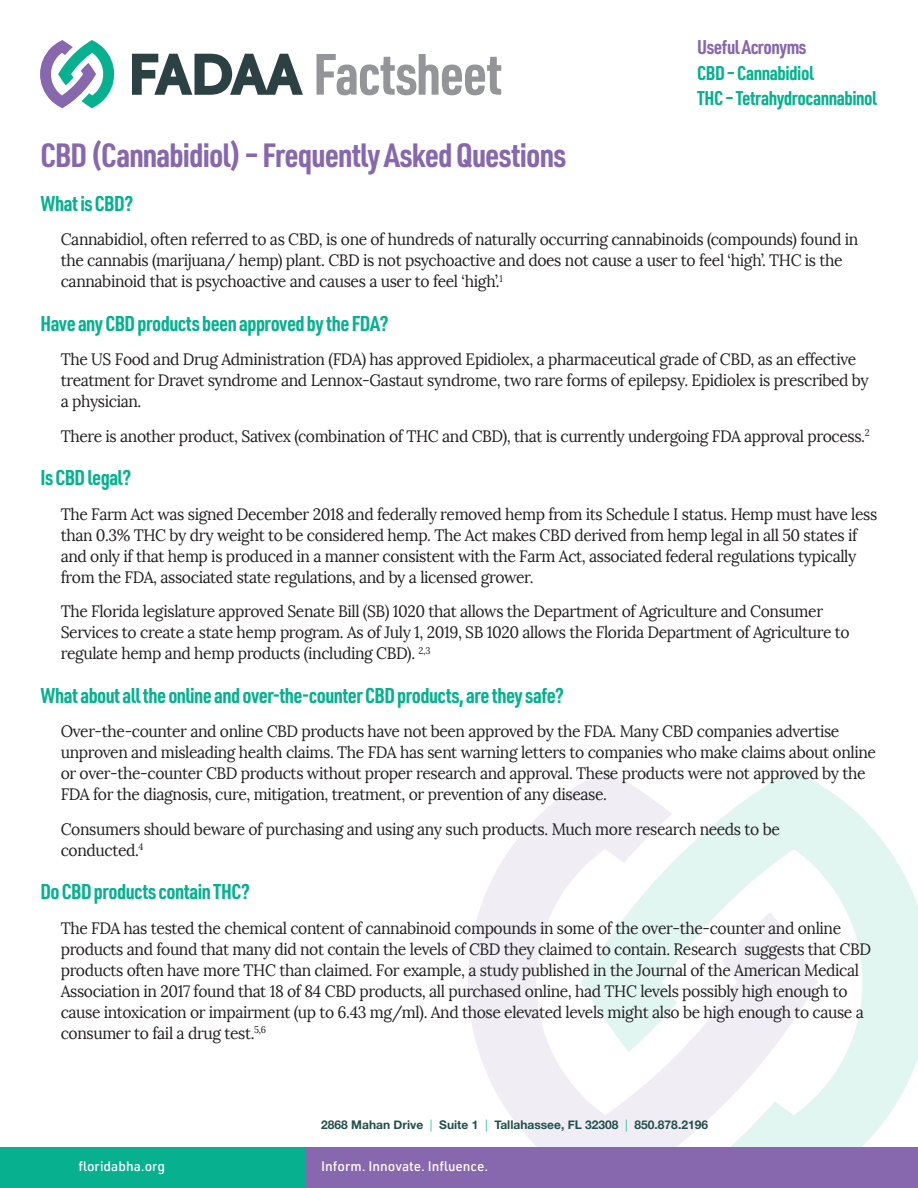
<style>
.page{position:relative;width:918px;height:1188px;background:#fff}
.page>*{position:absolute;margin:0;border:0;box-sizing:border-box;transform-origin:0 0}
.t1{font:700 57px "URWDIN Cond";letter-spacing:-.025em;color:#939598}
.t2{font:700 33px "URWDIN Cond";letter-spacing:-.025em;color:#8768ae}
.subhead{font:700 21px "URWDIN Cond";letter-spacing:-.025em;color:#07b18f}
.subhead-2{font:700 19.5px/25.5px "URWDIN Cond";letter-spacing:-.025em;color:#07b18f}
.body{font:16.5px/21px "Lora";letter-spacing:-.025em;color:#231f20;scale:.95 1}
.t3{font:500 13.5px "URWDIN";color:#fff}
.t4{font:700 12px "Helvetica Neue";color:#22504c}
.s1{color:#8768ae}
.s2{font-weight:300;color:#07b18f}
</style>
<div class="page">
<svg style="left:818px;top:783px;width:100px;height:365px;fill:#e1f5f1"></svg>
<svg style="left:468px;top:769px;width:350px;height:379px"></svg>
<svg style="left:40px;top:40px;width:74px;height:68px"></svg>
<svg style="left:132px;top:54px;width:171px;height:41px"></svg>
<div style="left:0;top:1148px;width:375px;height:40px;background:#07b18f"></div>
<div style="left:306px;top:1148px;width:612px;height:40px;background:#8768ae"></div>
<p class="t1" style="left:313px;top:36px;width:191px">Factsheet</p>
<p class="subhead-2" style="left:697px;top:34px;width:118px"><span class="s1">Useful Acronyms<br></span>CBD – Cannabidiol</p>
<p class="subhead-2" style="left:697px;top:85px;width:181px">THC – Tetrahydrocannabinol</p>
<p class="t2" style="left:40px;top:133px;width:527px">CBD (Cannabidiol) – Frequently Asked Questions</p>
<p class="subhead" style="left:40px;top:189px;width:94px">What is CBD?</p>
<p class="body" style="left:61px;top:229px;width:841px">Cannabidiol, often referred to as CBD, is one of hundreds of naturally occurring cannabinoids (compounds) found in the cannabis (marijuana/ hemp) plant. CBD is not psychoactive and does not cause a user to feel ‘high’. THC is the cannabinoid that is psychoactive and causes a user to feel ‘high’.<sup>1</sup></p>
<p class="subhead" style="left:40px;top:309px;width:350px">Have any CBD products been approved by the FDA?</p>
<p class="body" style="left:61px;top:349px;width:852px">The US Food and Drug Administration (FDA) has approved Epidiolex, a pharmaceutical grade of CBD, as an effective treatment for Dravet syndrome and Lennox-Gastaut syndrome, two rare forms of epilepsy. Epidiolex is prescribed by a physician.</p>
<p class="body" style="left:61px;top:426px;width:853px">There is another product, Sativex (combination of THC and CBD), that is currently undergoing FDA approval process.<sup>2</sup></p>
<p class="subhead" style="left:40px;top:464px;width:92px">Is CBD legal?</p>
<p class="body" style="left:61px;top:504px;width:861px">The Farm Act was signed December 2018 and federally removed hemp from its Schedule I status. Hemp must have less than 0.3% THC by dry weight to be considered hemp. The Act makes CBD derived from hemp legal in all 50 states if and only if that hemp is produced in a manner consistent with the Farm Act, associated federal regulations typically from the FDA, associated state regulations, and by a licensed grower.</p>
<p class="body" style="left:61px;top:601px;width:832px">The Florida legislature approved Senate Bill (SB) 1020 that allows the Department of Agriculture and Consumer<br>Services to create a state hemp program. As of July 1, 2019, SB 1020 allows the Florida Department of Agriculture to regulate hemp and hemp products (including CBD). <sup>2,3</sup></p>
<p class="subhead" style="left:40px;top:681px;width:525px">What about all the online and over-the-counter CBD products, are they safe?</p>
<p class="body" style="left:61px;top:721px;width:860px">Over-the-counter and online CBD products have not been approved by the FDA. Many CBD companies advertise unproven and misleading health claims. The FDA has sent warning letters to companies who make claims about online or over-the-counter CBD products without proper research and approval. These products were not approved by the FDA for the diagnosis, cure, mitigation, treatment, or prevention of any disease.</p>
<p class="body" style="left:61px;top:819px;width:759px">Consumers should beware of purchasing and using any such products. Much more research needs to be conducted.<sup>4</sup></p>
<p class="subhead" style="left:40px;top:878px;width:211px">Do CBD products contain THC?</p>
<p class="body" style="left:61px;top:918px;width:854px">The FDA has tested the chemical content of cannabinoid compounds in some of the over-the-counter and online products and found that many did not contain the levels of CBD they claimed to contain. Research suggests that CBD products often have more THC than claimed. For example, a study published in the Journal of the American Medical Association in 2017 found that 18 of 84 CBD products, all purchased online, had THC levels possibly high enough to cause intoxication or impairment (up to 6.43 mg/ml). And those elevated levels might also be high enough to cause a consumer to fail a drug test.<sup>5,6</sup></p>
<p class="t4" style="left:321px;top:1116px;width:388px">2868 Mahan Drive <span class="s2">|</span> Suite 1 <span class="s2">|</span> Tallahassee, FL 32308 <span class="s2">|</span> 850.878.2196</p>
<p class="t3" style="left:78px;top:1157px;width:88px">floridabha.org</p>
<p class="t3" style="left:321px;top:1157px;width:169px">Inform. Innovate. Influence.</p>
</div>
